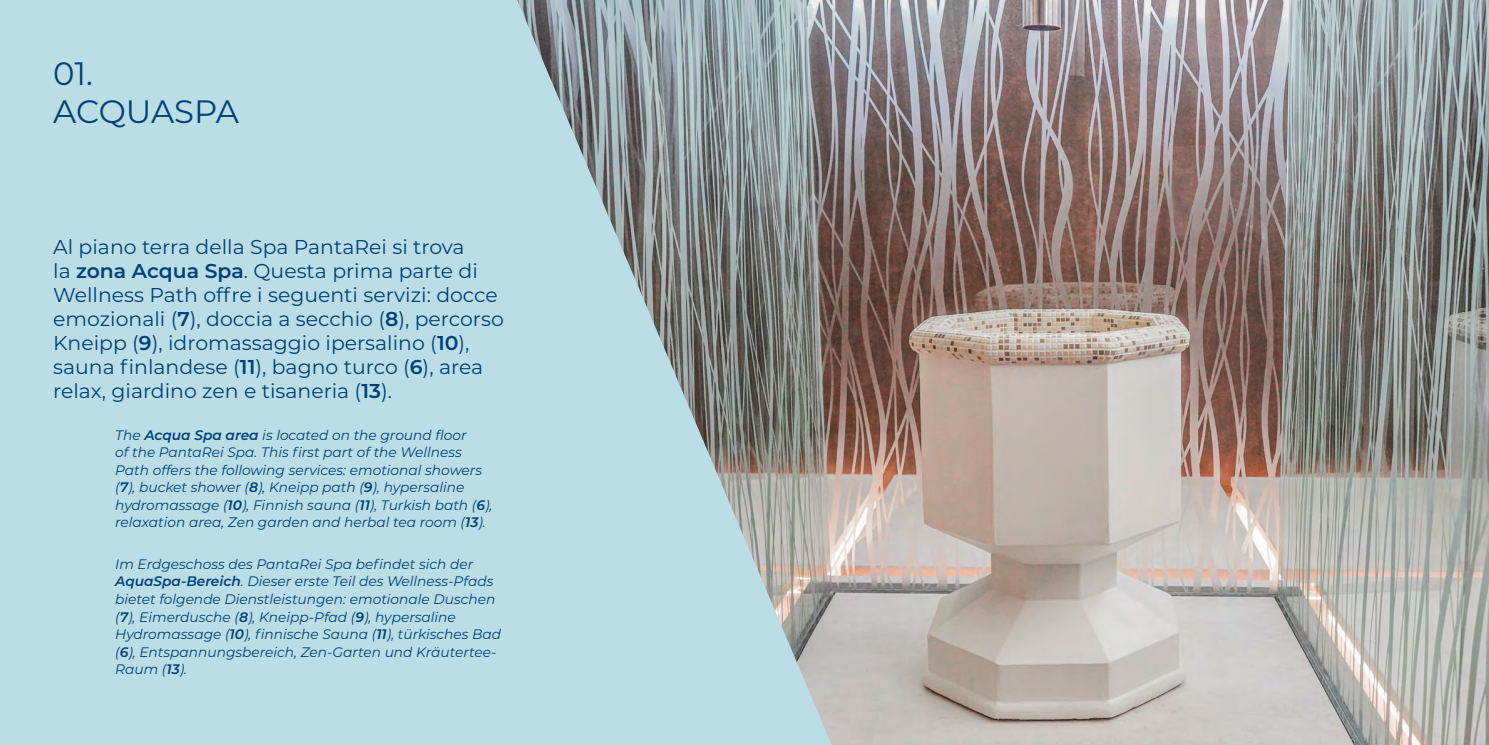
<style>
.page{position:relative;width:1489px;height:745px;background:#fff}
.page>*{position:absolute;margin:0;border:0;box-sizing:border-box;transform-origin:0 0}
.t1{font:32.38px/38.8px "Montserrat";letter-spacing:-.005em;color:#004177}
.t2{font:20px/24px "Montserrat";color:#004177}
.t3{font:italic 13.75px/17.5px "Montserrat";color:#004177}
.s1{font-weight:600}
</style>
<div class="page">
<div style="left:0;top:0;width:962px;height:744px;background:#bbdde6"></div>
<img style="left:517px;top:0;width:971px;height:744px">
<h1 class="t1" style="left:53px;top:52px;width:187px">01.<br>ACQUASPA</h1>
<p class="t2" style="left:53px;top:234px;width:452px">Al piano terra della Spa PantaRei si trova<br>la <span class="s1">zona Acqua Spa</span>. Questa prima parte di Wellness Path offre i seguenti servizi: docce emozionali (<span class="s1">7</span>), doccia a secchio (<span class="s1">8</span>), percorso Kneipp (<span class="s1">9</span>), idromassaggio ipersalino (<span class="s1">10</span>), sauna finlandese (<span class="s1">11</span>), bagno turco (<span class="s1">6</span>), area relax, giardino zen e tisaneria (<span class="s1">13</span>).</p>
<p class="t3" style="left:115px;top:425px;width:379px">The <span class="s1">Acqua Spa area</span> is located on the ground floor<br>of the PantaRei Spa. This first part of the Wellness Path offers the following services: emotional showers (<span class="s1">7</span>), bucket shower (<span class="s1">8</span>), Kneipp path (<span class="s1">9</span>), hypersaline hydromassage (<span class="s1">10</span>), Finnish sauna (<span class="s1">11</span>), Turkish bath (<span class="s1">6</span>), relaxation area, Zen garden and herbal tea room (<span class="s1">13</span>).</p>
<p class="t3" style="left:115px;top:554px;width:387px">Im Erdgeschoss des PantaRei Spa befindet sich der <span class="s1">AquaSpa-Bereich</span>. Dieser erste Teil des Wellness-Pfads bietet folgende Dienstleistungen: emotionale Duschen (<span class="s1">7</span>), Eimerdusche (<span class="s1">8</span>), Kneipp-Pfad (<span class="s1">9</span>), hypersaline Hydromassage (<span class="s1">10</span>), finnische Sauna (<span class="s1">11</span>), türkisches Bad (<span class="s1">6</span>), Entspannungsbereich, Zen-Garten und Kräutertee-Raum (<span class="s1">13</span>).</p>
</div>
